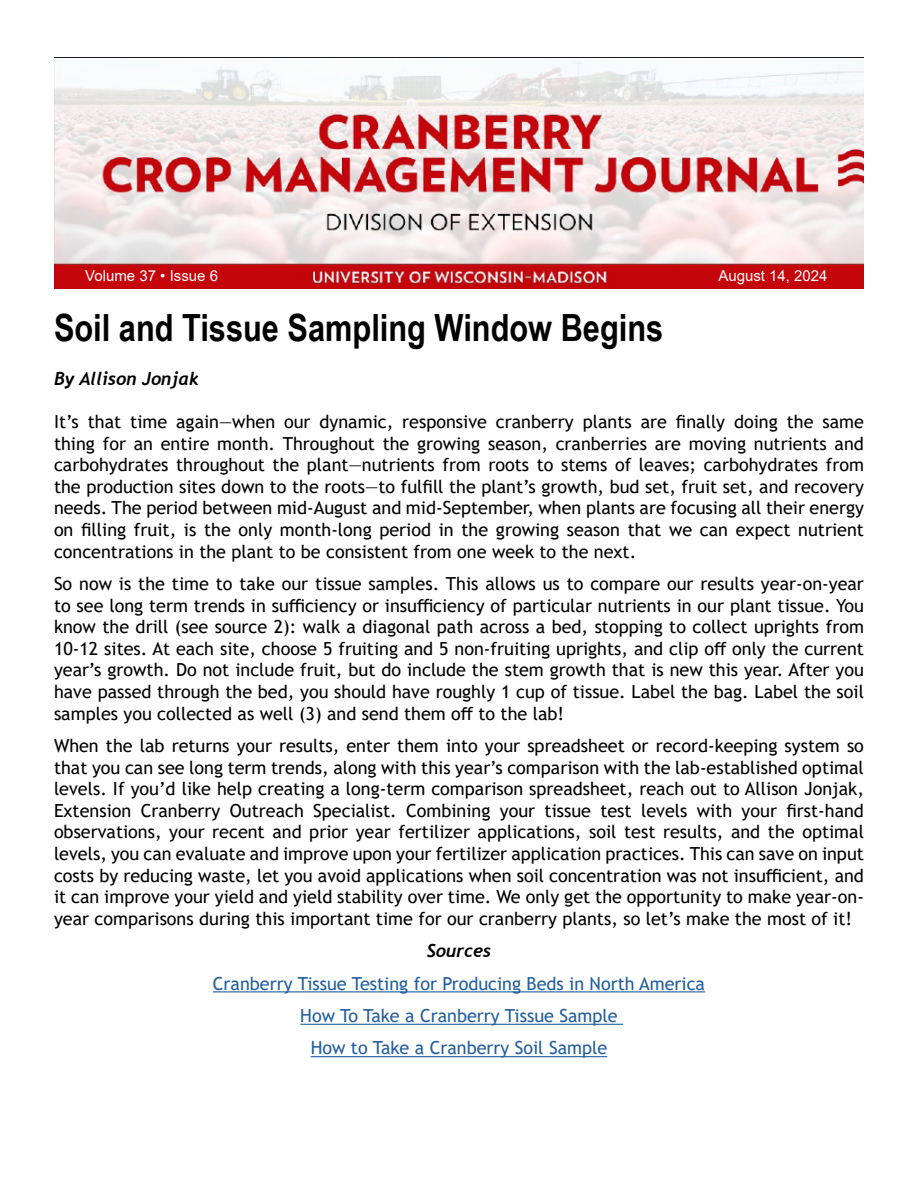
<style>
.page{position:relative;width:918px;height:1188px;background:#fff}
.page>*{position:absolute;margin:0;border:0;box-sizing:border-box;transform-origin:0 0}
.t1{font:700 37.5px "Arial Narrow";color:#000}
.t2{font:18px/21.6px "Trebuchet MS";color:#000;text-align:justify}
.t3{font:18px/32.4px "Trebuchet MS";color:#215e9e;text-align:center}
.t4{font:italic 700 18px "Trebuchet";color:#000}
.t5{font:15px "Arial";color:#fff}
</style>
<div class="page">
<hr style="left:213px;top:991px;width:492px;height:1px;background:#215e9e">
<hr style="left:300px;top:1024px;width:323px;height:1px;background:#215e9e">
<hr style="left:311px;top:1056px;width:296px;height:1px;background:#215e9e">
<img style="left:54px;top:57px;width:810px;height:231px">
<p class="t5" style="left:85px;top:266px;width:134px">Volume 37 • Issue 6</p>
<p class="t5" style="left:718px;top:266px;width:111px">August 14, 2024</p>
<h1 class="t1" style="left:54px;top:300px;width:611px">Soil and Tissue Sampling Window Begins</h1>
<p class="t4" style="left:54px;top:367px;width:146px">By Allison Jonjak</p>
<p class="t2" style="left:54px;top:411px;width:812px">It’s that time again—when our dynamic, responsive cranberry plants are finally doing the same thing for an entire month. Throughout the growing season, cranberries are moving nutrients and carbohydrates throughout the plant—nutrients from roots to stems of leaves; carbohydrates from the production sites down to the roots—to fulfill the plant’s growth, bud set, fruit set, and recovery needs. The period between mid-August and mid-September, when plants are focusing all their energy on filling fruit, is the only month-long period in the growing season that we can expect nutrient concentrations in the plant to be consistent from one week to the next.</p>
<p class="t2" style="left:54px;top:573px;width:812px">So now is the time to take our tissue samples. This allows us to compare our results year-on-year to see long term trends in sufficiency or insufficiency of particular nutrients in our plant tissue. You know the drill (see source 2): walk a diagonal path across a bed, stopping to collect uprights from 10-12 sites. At each site, choose 5 fruiting and 5 non-fruiting uprights, and clip off only the current year’s growth. Do not include fruit, but do include the stem growth that is new this year. After you have passed through the bed, you should have roughly 1 cup of tissue. Label the bag. Label the soil samples you collected as well (3) and send them off to the lab!</p>
<p class="t2" style="left:54px;top:735px;width:811px">When the lab returns your results, enter them into your spreadsheet or record-keeping system so that you can see long term trends, along with this year’s comparison with the lab-established optimal levels. If you’d like help creating a long-term comparison spreadsheet, reach out to Allison Jonjak, Extension Cranberry Outreach Specialist. Combining your tissue test levels with your first-hand observations, your recent and prior year fertilizer applications, soil test results, and the optimal levels, you can evaluate and improve upon your fertilizer application practices. This can save on input costs by reducing waste, let you avoid applications when soil concentration was not insufficient, and it can improve your yield and yield stability over time. We only get the opportunity to make year-on&shy;year comparisons during this important time for our cranberry plants, so let’s make the most of it!</p>
<p class="t4" style="left:427px;top:939px;width:66px">Sources</p>
<p class="t3" style="left:213px;top:967px;width:494px">Cranberry Tissue Testing for Producing Beds in North America<br>How To Take a Cranberry Tissue Sample<br>How to Take a Cranberry Soil Sample</p>
</div>
